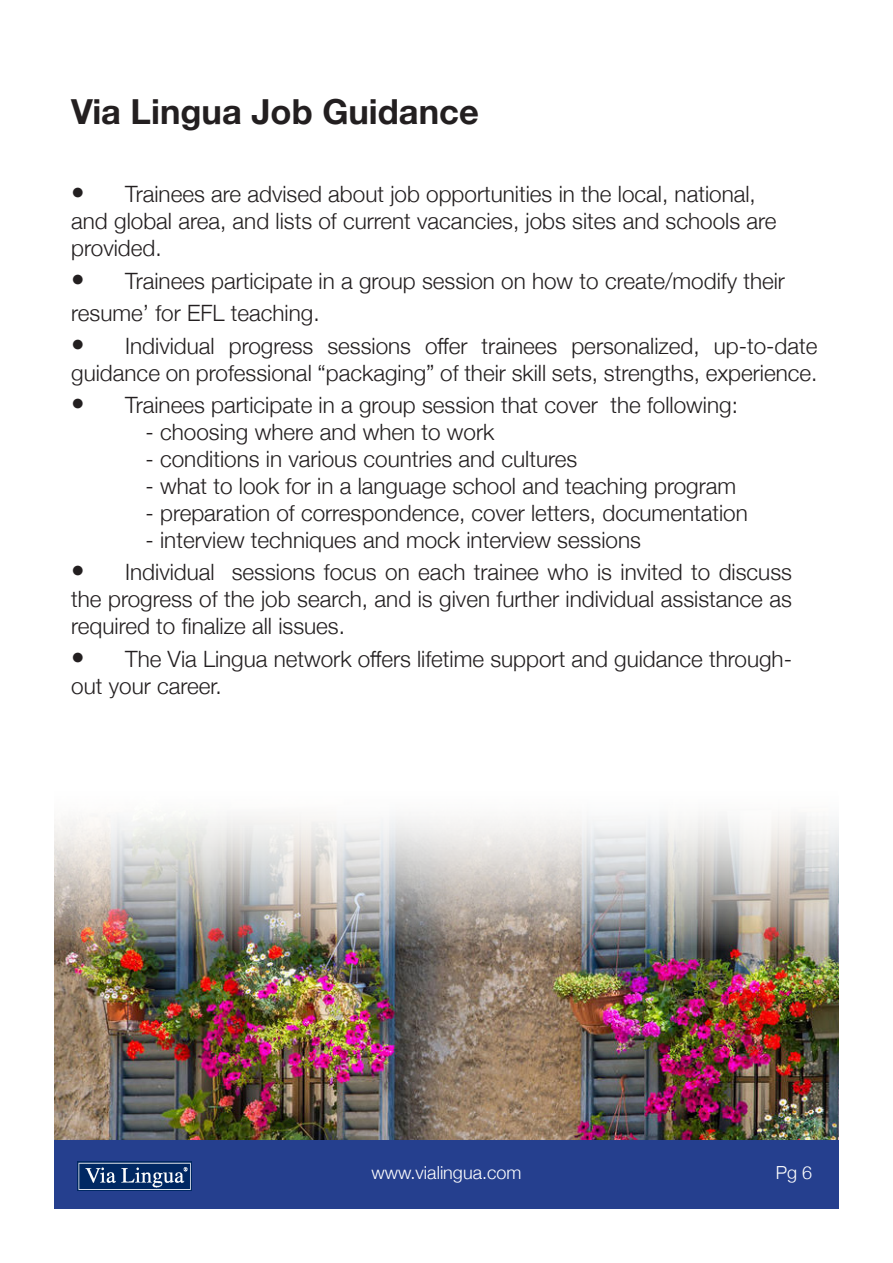
<style>
.page{position:relative;width:893px;height:1263px;background:#fff}
.page>*{position:absolute;margin:0;border:0;box-sizing:border-box;transform-origin:0 0}
.t1{font:700 34.5px "Helvetica Neue";color:#231f20}
.t2{font:300 22.5px/27px "Helvetica Neue";color:#231f20}
.t3{font:300 18px "Helvetica Neue";color:#fff}
.s1{font-size:27px}
</style>
<div class="page">
<div style="left:54px;top:1140px;width:785px;height:69px;background:#253f8e"></div>
<img style="left:54px;top:816px;width:785px;height:324px">
<img style="left:77px;top:1161px;width:114px;height:29px">
<p class="t1" style="left:71px;top:85px;width:409px">Via Lingua Job Guidance</p>
<p class="t2" style="left:71px;top:179px;width:707px"><span class="s1">•</span> Trainees are advised about job opportunities in the local, national, and global area, and lists of current vacancies, jobs sites and schools are provided.</p>
<p class="t2" style="left:71px;top:263px;width:715px;line-height:32.4px"><span class="s1">•</span> Trainees participate in a group session on how to create/modify their resume’ for EFL teaching.</p>
<p class="t2" style="left:71px;top:330px;width:748px"><span class="s1">•</span> Individual progress sessions offer trainees personalized, up-to-date guidance on professional “packaging” of their skill sets, strengths, experience.</p>
<p class="t2" style="left:71px;top:390px;width:668px"><span class="s1">•</span> Trainees participate in a group session that cover the following:</p>
<p class="t2" style="left:146px;top:417px;width:350px">- choosing where and when to work</p>
<p class="t2" style="left:146px;top:444px;width:433px">- conditions in various countries and cultures</p>
<p class="t2" style="left:146px;top:471px;width:592px">- what to look for in a language school and teaching program</p>
<p class="t2" style="left:146px;top:498px;width:604px">- preparation of correspondence, cover letters, documentation</p>
<p class="t2" style="left:146px;top:525px;width:497px">- interview techniques and mock interview sessions</p>
<p class="t2" style="left:71px;top:557px;width:722px;text-align:justify"><span class="s1">•</span> Individual sessions focus on each trainee who is invited to discuss the progress of the job search, and is given further individual assistance as required to finalize all issues.</p>
<p class="t2" style="left:71px;top:644px;width:722px"><span class="s1">•</span> The Via Lingua network offers lifetime support and guidance through&shy;out your career.</p>
<p class="t3" style="left:372px;top:1158px;width:151px">www.vialingua.com</p>
<p class="t3" style="left:776px;top:1158px;width:38px">Pg 6</p>
</div>
